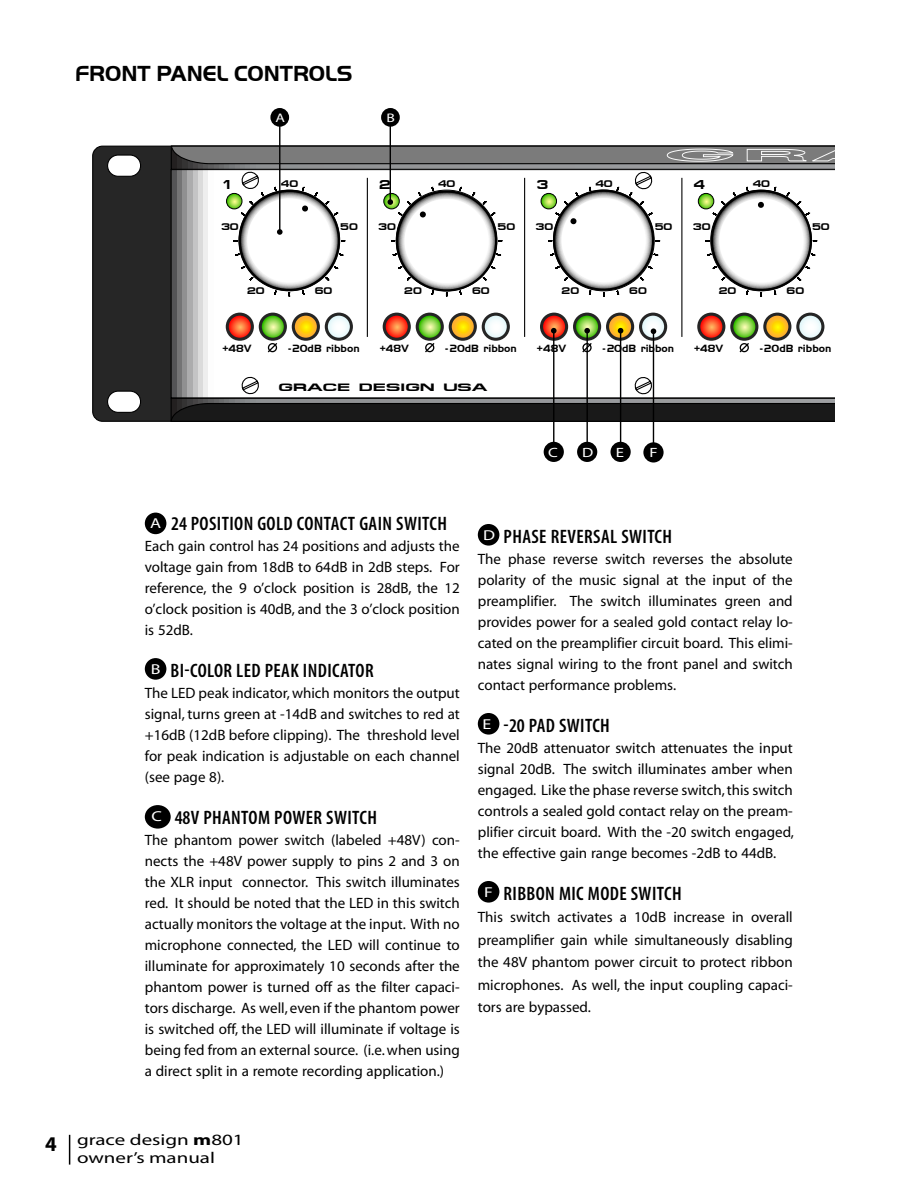
<style>
.page{position:relative;width:918px;height:1188px;background:#fff}
.page>*{position:absolute;margin:0;border:0;box-sizing:border-box;transform-origin:0 0}
.t1{font:700 22.5px "Handel Got D";color:#000}
.t2{font:700 21px "Myriad";color:#000}
.t3{font:600 condensed 19.5px "Myriad Pro";letter-spacing:.02em;color:#000}
.t4{font:15.75px/18px "Myriad";color:#000;scale:1.33 1}
.t5{font:15px/21px "Myriad";color:#000;text-align:justify}
.t6{font:13.5px "Myriad";color:#fff;scale:1.25 1}
.t7{font:700 13.05px "Federation";color:#000}
.t8{font:12.45px "Myriad";color:#fff;scale:1.25 1}
.t9{font:700 10.8px "Handel Got D";color:#000}
.t10{font:10.8px "Federation Wide";color:#000}
.t11{font:700 9.9px "Federation";color:#000}
.s1{font-family:"Myriad";font-weight:400;font-stretch:normal;font-size:14.4px;color:#fff}
.s2{font-weight:700}
</style>
<div class="page">
<div style="left:92px;top:145px;width:79px;height:277px;background:#262626"></div>
<svg style="left:171px;top:299px;width:654px;height:77px"></svg>
<svg style="left:170px;top:376px;width:665px;height:46px"></svg>
<svg style="left:106px;top:390px;width:37px;height:23px"></svg>
<svg style="left:106px;top:154px;width:37px;height:23px"></svg>
<svg style="left:266px;top:342px;width:13px;height:12px"></svg>
<svg style="left:424px;top:342px;width:12px;height:12px"></svg>
<svg style="left:581px;top:342px;width:12px;height:12px"></svg>
<svg style="left:738px;top:342px;width:12px;height:12px"></svg>
<hr style="left:367px;top:178px;width:1px;height:159px;background:#000">
<hr style="left:524px;top:178px;width:1px;height:159px;background:#000">
<hr style="left:681px;top:178px;width:1px;height:159px;background:#000">
<svg style="left:292px;top:313px;width:28px;height:28px"></svg>
<svg style="left:259px;top:313px;width:28px;height:28px"></svg>
<svg style="left:325px;top:313px;width:28px;height:28px"></svg>
<svg style="left:226px;top:313px;width:28px;height:28px"></svg>
<svg style="left:449px;top:313px;width:28px;height:28px"></svg>
<svg style="left:416px;top:313px;width:28px;height:28px"></svg>
<svg style="left:482px;top:313px;width:28px;height:28px"></svg>
<svg style="left:383px;top:313px;width:28px;height:28px"></svg>
<svg style="left:606px;top:313px;width:28px;height:28px"></svg>
<svg style="left:573px;top:313px;width:28px;height:28px"></svg>
<svg style="left:639px;top:313px;width:28px;height:28px"></svg>
<svg style="left:540px;top:313px;width:28px;height:28px"></svg>
<svg style="left:763px;top:313px;width:28px;height:28px"></svg>
<svg style="left:730px;top:313px;width:28px;height:28px"></svg>
<svg style="left:796px;top:313px;width:28px;height:28px"></svg>
<svg style="left:697px;top:313px;width:28px;height:28px"></svg>
<svg style="left:295px;top:316px;width:22px;height:22px"></svg>
<svg style="left:452px;top:316px;width:22px;height:22px"></svg>
<svg style="left:609px;top:316px;width:22px;height:22px"></svg>
<svg style="left:766px;top:316px;width:22px;height:22px"></svg>
<svg style="left:262px;top:316px;width:22px;height:22px"></svg>
<svg style="left:419px;top:316px;width:22px;height:22px"></svg>
<svg style="left:576px;top:316px;width:22px;height:22px"></svg>
<svg style="left:733px;top:316px;width:22px;height:22px"></svg>
<svg style="left:328px;top:316px;width:22px;height:22px"></svg>
<svg style="left:485px;top:316px;width:22px;height:22px"></svg>
<svg style="left:642px;top:316px;width:22px;height:22px"></svg>
<svg style="left:799px;top:316px;width:22px;height:22px"></svg>
<svg style="left:229px;top:316px;width:22px;height:22px"></svg>
<svg style="left:386px;top:316px;width:22px;height:22px"></svg>
<svg style="left:543px;top:316px;width:22px;height:22px"></svg>
<svg style="left:700px;top:316px;width:22px;height:22px"></svg>
<div style="left:270px;top:108px;width:19px;height:19px;background:#000;border-radius:50%"></div>
<hr style="left:279px;top:124px;width:1px;height:108px;background:#000">
<div style="left:381px;top:108px;width:19px;height:19px;background:#000;border-radius:50%"></div>
<hr style="left:390px;top:124px;width:1px;height:78px;background:#000">
<svg style="left:170px;top:142px;width:665px;height:157px"></svg>
<div style="left:544px;top:442px;width:20px;height:20px;background:#000;border-radius:50%"></div>
<hr style="left:553px;top:331px;width:1px;height:112px;background:#000">
<svg style="left:551px;top:328px;width:6px;height:6px"></svg>
<div style="left:577px;top:442px;width:20px;height:20px;background:#000;border-radius:50%"></div>
<hr style="left:586px;top:331px;width:2px;height:112px;background:#000">
<svg style="left:584px;top:328px;width:6px;height:6px"></svg>
<div style="left:611px;top:442px;width:20px;height:20px;background:#000;border-radius:50%"></div>
<hr style="left:620px;top:331px;width:1px;height:112px;background:#000">
<svg style="left:618px;top:328px;width:5px;height:6px"></svg>
<div style="left:643px;top:442px;width:21px;height:21px;background:#000;border-radius:50%"></div>
<hr style="left:653px;top:331px;width:1px;height:113px;background:#000">
<svg style="left:651px;top:328px;width:5px;height:6px"></svg>
<hr style="left:69px;top:1135px;width:1px;height:30px;background:#000">
<div style="left:145px;top:513px;width:21px;height:21px;background:#000;border-radius:50%"></div>
<div style="left:145px;top:658px;width:21px;height:22px;background:#000;border-radius:50%"></div>
<div style="left:145px;top:805px;width:26px;height:24px;background:#000;border-radius:50%"></div>
<div style="left:478px;top:524px;width:21px;height:22px;background:#000;border-radius:50%"></div>
<div style="left:478px;top:713px;width:21px;height:22px;background:#000;border-radius:50%"></div>
<div style="left:478px;top:881px;width:21px;height:22px;background:#000;border-radius:50%"></div>
<h1 class="t1" style="left:75px;top:61px;width:279px">Front Panel Controls</h1>
<p class="t8" style="left:275px;top:111px;width:9px">A</p>
<p class="t8" style="left:386px;top:112px;width:8px">B</p>
<p class="t7" style="left:222px;top:177px;width:13px">1</p>
<p class="t7" style="left:379px;top:177px;width:13px">2</p>
<p class="t7" style="left:536px;top:177px;width:13px">3</p>
<p class="t7" style="left:693px;top:177px;width:13px">4</p>
<p class="t11" style="left:281px;top:178px;width:19px">40</p>
<p class="t11" style="left:438px;top:178px;width:19px">40</p>
<p class="t11" style="left:595px;top:178px;width:19px">40</p>
<p class="t11" style="left:752px;top:178px;width:19px">40</p>
<p class="t11" style="left:340px;top:221px;width:19px">50</p>
<p class="t11" style="left:498px;top:221px;width:19px">50</p>
<p class="t11" style="left:655px;top:221px;width:19px">50</p>
<p class="t11" style="left:812px;top:221px;width:19px">50</p>
<p class="t11" style="left:221px;top:221px;width:19px">30</p>
<p class="t11" style="left:378px;top:221px;width:19px">30</p>
<p class="t11" style="left:536px;top:221px;width:19px">30</p>
<p class="t11" style="left:693px;top:221px;width:19px">30</p>
<p class="t11" style="left:315px;top:285px;width:19px">60</p>
<p class="t11" style="left:472px;top:285px;width:19px">60</p>
<p class="t11" style="left:629px;top:285px;width:19px">60</p>
<p class="t11" style="left:787px;top:285px;width:19px">60</p>
<p class="t11" style="left:247px;top:285px;width:19px">20</p>
<p class="t11" style="left:404px;top:285px;width:19px">20</p>
<p class="t11" style="left:562px;top:285px;width:19px">20</p>
<p class="t11" style="left:719px;top:285px;width:19px">20</p>
<p class="t9" style="left:222px;top:342px;width:31px">+48V</p>
<p class="t9" style="left:288px;top:342px;width:73px">-20dB ribbon</p>
<p class="t9" style="left:380px;top:342px;width:31px">+48V</p>
<p class="t9" style="left:446px;top:342px;width:73px">-20dB ribbon</p>
<p class="t9" style="left:537px;top:342px;width:31px">+48V</p>
<p class="t9" style="left:603px;top:342px;width:73px">-20dB ribbon</p>
<p class="t9" style="left:694px;top:342px;width:31px">+48V</p>
<p class="t9" style="left:760px;top:342px;width:73px">-20dB ribbon</p>
<p class="t10" style="left:279px;top:381px;width:210px">GRACE DESIGN USA</p>
<p class="t6" style="left:548px;top:445px;width:9px">C</p>
<p class="t6" style="left:582px;top:446px;width:10px">D</p>
<p class="t6" style="left:616px;top:446px;width:7px">E</p>
<p class="t6" style="left:649px;top:446px;width:6px">F</p>
<h3 class="t3" style="left:150px;top:513px;width:58px"><span class="s1">A</span> 24 POSITION</h3>
<h3 class="t3" style="left:257px;top:513px;width:49px">GOL D CONTACT</h3>
<h3 class="t3" style="left:359px;top:513px;width:9px">GAIN</h3>
<h3 class="t3" style="left:396px;top:513px;width:52px">SWITCH</h3>
<p class="t5" style="left:145px;top:536px;width:317px">Each gain control has 24 positions and adjusts the voltage gain from 18dB to 64dB in 2dB steps. For reference, the 9 o’clock position is 28dB, the 12 o’clock position is 40dB, and the 3 o’clock position is 52dB.</p>
<h3 class="t3" style="left:151px;top:660px;width:49px"><span class="s1">B</span> BI-COLOR</h3>
<h3 class="t3" style="left:236px;top:660px;width:100px">LED PEAK IN DICATOR</h3>
<p class="t5" style="left:145px;top:683px;width:317px">The LED peak indicator, which monitors the output signal, turns green at -14dB and switches to red at +16dB (12dB before clipping). The threshold level for peak indication is adjustable on each channel (see page 8).</p>
<h3 class="t3" style="left:152px;top:807px;width:81px"><span class="s1">C</span> 48V PHANTOM</h3>
<h3 class="t3" style="left:274px;top:807px;width:104px">POWER SWITCH</h3>
<p class="t5" style="left:145px;top:830px;width:317px">The phantom power switch (labeled +48V) con&shy;nects the +48V power supply to pins 2 and 3 on the XLR input connector. This switch illuminates red. It should be noted that the LED in this switch actually monitors the voltage at the input. With no microphone connected, the LED will continue to illuminate for approximately 10 seconds after the phantom power is turned off as the filter capaci&shy;tors discharge. As well, even if the phantom power is switched off, the LED will illuminate if voltage is being fed from an external source. (i.e. when using a direct split in a remote recording application.)</p>
<h3 class="t3" style="left:483px;top:525px;width:77px"><span class="s1">D</span> PHASE REVERSAL</h3>
<h3 class="t3" style="left:621px;top:525px;width:52px">SWITCH</h3>
<p class="t5" style="left:478px;top:549px;width:317px">The phase reverse switch reverses the absolute polarity of the music signal at the input of the preamplifier. The switch illuminates green and provides power for a sealed gold contact relay lo&shy;cated on the preamplifier circuit board. This elimi&shy;nates signal wiring to the front panel and switch contact performance problems.</p>
<h3 class="t3" style="left:483px;top:714px;width:129px"><span class="s1">E</span> -20 PAD SWITCH</h3>
<p class="t5" style="left:478px;top:738px;width:318px">The 20dB attenuator switch attenuates the input signal 20dB. The switch illuminates amber when engaged. Like the phase reverse switch, this switch controls a sealed gold contact relay on the pream&shy;plifier circuit board. With the -20 switch engaged, the effective gain range becomes -2dB to 44dB.</p>
<h3 class="t3" style="left:484px;top:882px;width:29px"><span class="s1">F</span> RIBBON</h3>
<h3 class="t3" style="left:559px;top:882px;width:124px">MIC MODESWITCH</h3>
<p class="t5" style="left:478px;top:906px;width:317px;line-height:22.5px">This switch activates a 10dB increase in overall preamplifier gain while simultaneously disabling the 48V phantom power circuit to protect ribbon microphones. As well, the input coupling capaci&shy;tors are bypassed.</p>
<h2 class="t2" style="left:45px;top:1133px;width:13px">4</h2>
<p class="t4" style="left:77px;top:1131px;width:127px">grace design <span class="s2">m</span>801 owner’s manual</p>
</div>
